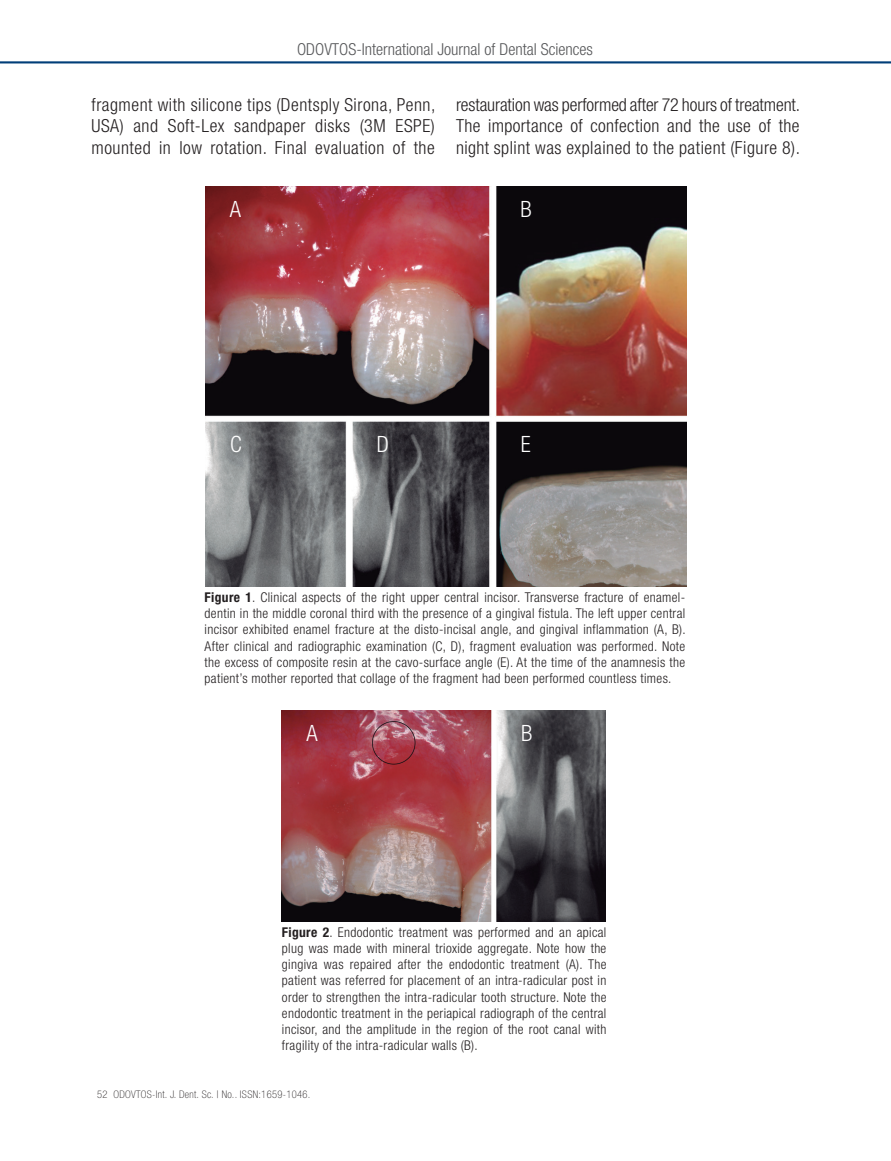
<style>
.page{position:relative;width:891px;height:1161px;background:#fff}
.page>*{position:absolute;margin:0;border:0;box-sizing:border-box;transform-origin:0 0}
.Texto_general_sin_sa{font:300 condensed 22.5px "Helvetica Neue LT Std";color:#fff}
.Texto_general_con_sa{font:300 condensed 18px/21.6px "Helvetica Neue LT Std";letter-spacing:.03em;color:#231f20;text-align:justify}
.t1{font:300 condensed 16.5px "Helvetica Neue LT Std";color:#57585a}
.fuentes_de_tablas{font:300 condensed 13.5px/16.2px "Helvetica Neue LT Std";letter-spacing:.025em;color:#231f20;text-align:justify}
.t2{font:100 condensed 10.5px "Helvetica Neue LT Std";letter-spacing:.03em;color:#231f20}
.s1{font-weight:700}
</style>
<div class="page">
<svg style="left:0;top:61px;width:891px;height:2px;background:#2c5f8f"></svg>
<img style="left:206px;top:186px;width:480px;height:401px">
<img style="left:282px;top:710px;width:324px;height:212px">
<p class="t1" style="left:297px;top:40px;width:297px">ODOVTOS-International Journal of Dental Sciences</p>
<p class="Texto_general_con_sa" style="left:91px;top:93px;width:346px">fragment with silicone tips (Dentsply Sirona, Penn, USA) and Soft-Lex sandpaper disks (3M ESPE) mounted in low rotation. Final evaluation of the</p>
<p class="Texto_general_con_sa" style="left:456px;top:93px;width:346px">restauration was performed after 72 hours of treatment.<br>The importance of confection and the use of the night splint was explained to the patient (Figure 8).</p>
<p class="Texto_general_sin_sa" style="left:230px;top:196px;width:13px">A</p>
<p class="Texto_general_sin_sa" style="left:520px;top:196px;width:13px">B</p>
<p class="Texto_general_sin_sa" style="left:230px;top:432px;width:13px">C</p>
<p class="Texto_general_sin_sa" style="left:377px;top:432px;width:14px">D</p>
<p class="Texto_general_sin_sa" style="left:521px;top:432px;width:11px">E</p>
<p class="fuentes_de_tablas" style="left:205px;top:589px;width:483px"><span class="s1">Figure 1</span>. Clinical aspects of the right upper central incisor. Transverse fracture of enamel&shy;dentin in the middle coronal third with the presence of a gingival fistula. The left upper central incisor exhibited enamel fracture at the disto-incisal angle, and gingival inflammation (A, B).<br>After clinical and radiographic examination (C, D), fragment evaluation was performed. Note the excess of composite resin at the cavo-surface angle (E). At the time of the anamnesis the patient’s mother reported that collage of the fragment had been performed countless times.</p>
<p class="Texto_general_sin_sa" style="left:307px;top:720px;width:13px">A</p>
<p class="Texto_general_sin_sa" style="left:521px;top:720px;width:13px">B</p>
<p class="fuentes_de_tablas" style="left:282px;top:924px;width:326px"><span class="s1">Figure 2</span>. Endodontic treatment was performed and an apical plug was made with mineral trioxide aggregate. Note how the gingiva was repaired after the endodontic treatment (A). The patient was referred for placement of an intra-radicular post in order to strengthen the intra-radicular tooth structure. Note the endodontic treatment in the periapical radiograph of the central incisor, and the amplitude in the region of the root canal with fragility of the intra-radicular walls (B).</p>
<p class="t2" style="left:97px;top:1088px;width:215px">52 ODOVTOS-Int. J. Dent. Sc. | No.. ISSN:1659-1046.</p>
</div>
